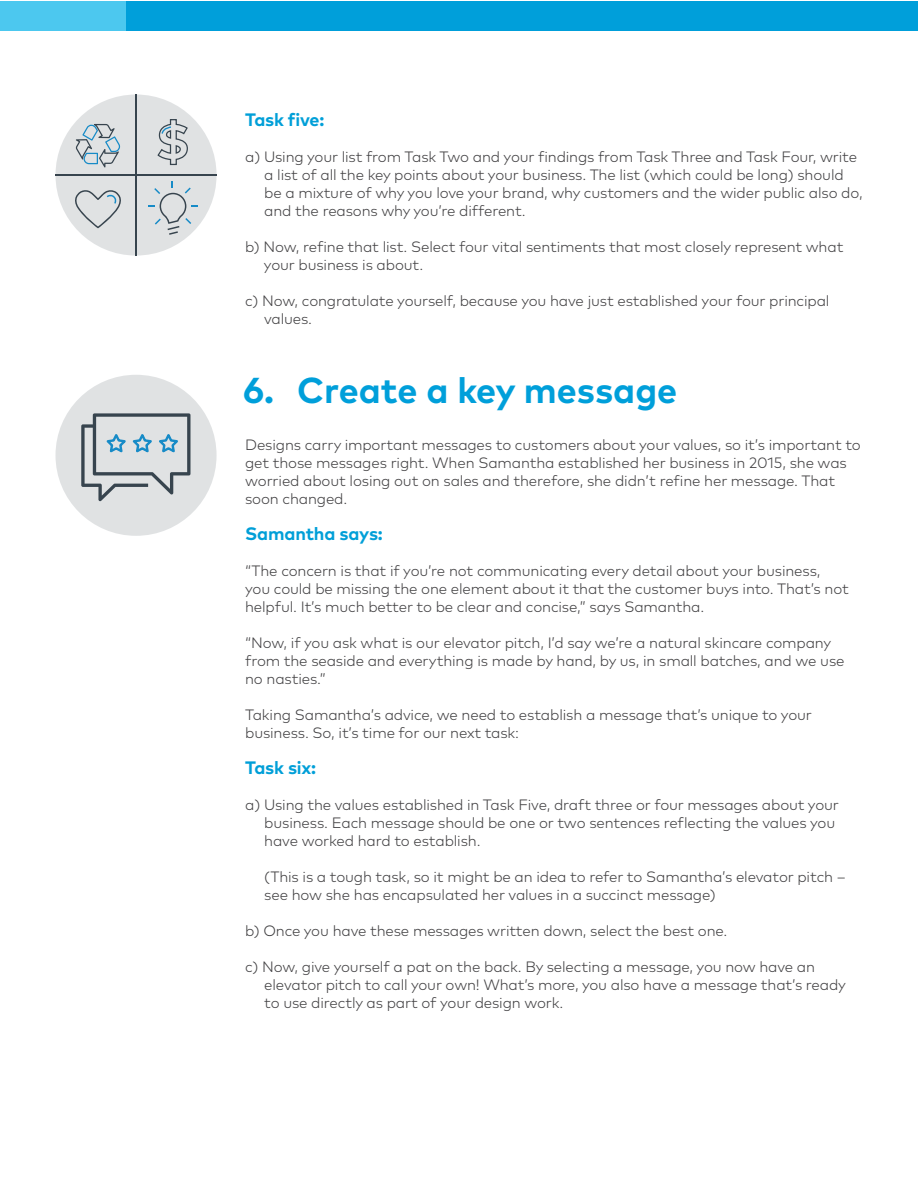
<style>
.page{position:relative;width:918px;height:1188px;background:#fff}
.page>*{position:absolute;margin:0;border:0;box-sizing:border-box;transform-origin:0 0}
.t1{font:700 36px "Mark Pro";color:#009fda}
.t2{font:700 18px "Mark Pro";letter-spacing:-.01em;color:#009fd8}
.t3{font:300 15px/18px "Mark Pro";letter-spacing:-.01em;color:#414042}
</style>
<div class="page">
<div style="left:0;top:1px;width:126px;height:30px;background:#4cc8ef"></div>
<div style="left:126px;top:1px;width:792px;height:30px;background:#009fda"></div>
<div style="left:56px;top:95px;width:161px;height:161px;background:#e0e2e3;border-radius:50%"></div>
<svg style="left:148px;top:181px;width:50px;height:54px"></svg>
<svg style="left:75px;top:190px;width:46px;height:38px"></svg>
<svg style="left:76px;top:124px;width:44px;height:43px"></svg>
<hr style="left:135px;top:94px;width:2px;height:162px;background:#37444e">
<hr style="left:56px;top:175px;width:161px;height:1px;background:#37444e">
<svg style="left:157px;top:119px;width:31px;height:47px"></svg>
<div style="left:56px;top:375px;width:161px;height:161px;background:#e0e2e3;border-radius:50%"></div>
<svg style="left:81px;top:413px;width:109px;height:88px"></svg>
<p class="t2" style="left:245px;top:106px;width:81px">Task five:</p>
<p class="t3" style="left:264px;top:147px;width:600px;text-indent:-19px">a) Using your list from Task Two and your findings from Task Three and Task Four, write a list of all the key points about your business. The list (which could be long) should be a mixture of why you love your brand, why customers and the wider public also do, and the reasons why you’re different.</p>
<p class="t3" style="left:264px;top:237px;width:581px;text-indent:-19px">b) Now, refine that list. Select four vital sentiments that most closely represent what your business is about.</p>
<p class="t3" style="left:264px;top:291px;width:567px;text-indent:-19px">c) Now, congratulate yourself, because you have just established your four principal values.</p>
<h1 class="t1" style="left:243px;top:363px;width:436px">6. Create a key message</h1>
<p class="t3" style="left:245px;top:435px;width:617px">Designs carry important messages to customers about your values, so it’s important to get those messages right. When Samantha established her business in 2015, she was worried about losing out on sales and therefore, she didn’t refine her message. That soon changed.</p>
<p class="t2" style="left:245px;top:520px;width:139px">Samantha says:</p>
<p class="t3" style="left:245px;top:561px;width:605px">“The concern is that if you’re not communicating every detail about your business, you could be missing the one element about it that the customer buys into. That’s not helpful. It’s much better to be clear and concise,” says Samantha.</p>
<p class="t3" style="left:245px;top:633px;width:601px">“Now, if you ask what is our elevator pitch, I’d say we’re a natural skincare company from the seaside and everything is made by hand, by us, in small batches, and we use no nasties.”</p>
<p class="t3" style="left:245px;top:705px;width:568px">Taking Samantha’s advice, we need to establish a message that’s unique to your business. So, it’s time for our next task:</p>
<p class="t2" style="left:245px;top:754px;width:73px">Task six:</p>
<p class="t3" style="left:264px;top:795px;width:576px;text-indent:-19px">a) Using the values established in Task Five, draft three or four messages about your business. Each message should be one or two sentences reflecting the values you have worked hard to establish.</p>
<p class="t3" style="left:264px;top:867px;width:583px">(This is a tough task, so it might be an idea to refer to Samantha’s elevator pitch – see how she has encapsulated her values in a succinct message)</p>
<p class="t3" style="left:245px;top:921px;width:484px">b) Once you have these messages written down, select the best one.</p>
<p class="t3" style="left:264px;top:957px;width:583px;text-indent:-19px">c) Now, give yourself a pat on the back. By selecting a message, you now have an elevator pitch to call your own! What’s more, you also have a message that’s ready to use directly as part of your design work.</p>
</div>
